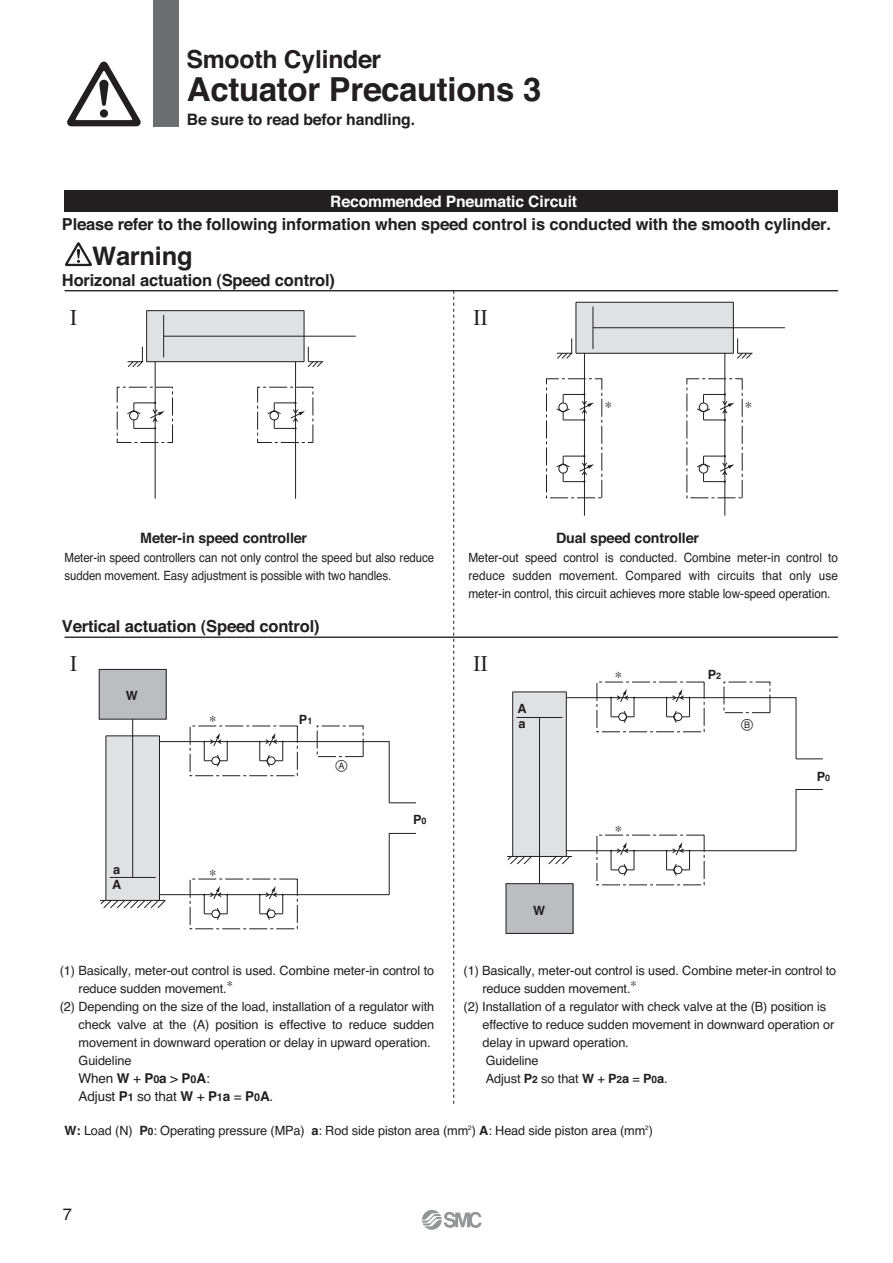
<style>
.page{position:relative;width:893px;height:1263px;background:#fff}
.page>*{position:absolute;margin:0;border:0;box-sizing:border-box;transform-origin:0 0}
.t1{font:700 33px "Helvetica";letter-spacing:-.01em;color:#231f20}
.t2{font:700 25.5px "Helvetica";letter-spacing:-.01em;color:#231f20}
.t3{font:700 24.75px "Helvetica";letter-spacing:-.01em;color:#231f20}
.t4{font:22.5px "Times New Roman";color:#231f20}
.t5{font:700 16.5px "Helvetica";letter-spacing:-.01em;color:#231f20}
.t6{font:16.5px "Helvetica";color:#231f20}
.t7{font:700 15.75px "Helvetica";letter-spacing:-.01em;color:#fff}
.t8{font:700 15.75px "Helvetica";letter-spacing:-.01em;color:#231f20}
.t9{font:700 14.25px "Helvetica";letter-spacing:-.01em;color:#231f20}
.t10{font:13.5px/18px "Helvetica";letter-spacing:-.01em;color:#231f20}
.t11{font:12.75px "Helvetica";letter-spacing:-.01em;color:#231f20}
.t12{font:12.75px/18px "Helvetica";letter-spacing:-.01em;color:#231f20;text-align:justify;scale:.93 1}
.t13{font:12.75px/18px "Helvetica";letter-spacing:-.01em;color:#231f20;scale:.9 1}
.t14{font:700 12.75px "Helvetica";color:#231f20}
.t15{font:12px "European Pi Three";color:#231f20}
.s1{font-size:9px}
.s2{font-family:"Helvetica";font-size:9px}
.s3{font-weight:700}
.s4{font-weight:700;font-size:10.8px}
.s5{font-weight:700;font-size:10.2px}
</style>
<div class="page">
<div style="left:506px;top:884px;width:67px;height:49px;background:#bbbdc0"></div>
<div style="left:99px;top:669px;width:67px;height:50px;background:#bbbdc0"></div>
<div style="left:106px;top:736px;width:53px;height:164px;background:#e0e1e2"></div>
<div style="left:512px;top:692px;width:54px;height:164px;background:#e0e1e2"></div>
<div style="left:576px;top:302px;width:157px;height:51px;background:#e0e1e2"></div>
<div style="left:147px;top:311px;width:157px;height:51px;background:#e0e1e2"></div>
<div style="left:153px;top:0;width:26px;height:126px;background:#6d6e70"></div>
<svg style="left:453px;top:291px;width:1px;height:813px"></svg>
<div style="left:65px;top:191px;width:773px;height:21px;background:#231f20"></div>
<svg style="left:67px;top:62px;width:74px;height:64px"></svg>
<svg style="left:65px;top:242px;width:27px;height:24px"></svg>
<hr style="left:147px;top:361px;width:157px;height:1px;background:#231f20">
<hr style="left:147px;top:310px;width:157px;height:1px;background:#231f20">
<hr style="left:164px;top:336px;width:192px;height:1px;background:#231f20">
<hr style="left:304px;top:311px;width:1px;height:51px;background:#231f20">
<hr style="left:146px;top:311px;width:1px;height:51px;background:#231f20">
<hr style="left:163px;top:315px;width:1px;height:42px;background:#231f20">
<div style="left:117px;top:387px;width:56px;height:56px;border:1px dashed #231f20"></div>
<hr style="left:155px;top:442px;width:1px;height:57px;background:#231f20">
<div style="left:257px;top:387px;width:56px;height:56px;border:1px dashed #231f20"></div>
<hr style="left:295px;top:442px;width:1px;height:57px;background:#231f20">
<svg style="left:127px;top:347px;width:38px;height:95px"></svg>
<svg style="left:267px;top:347px;width:56px;height:95px"></svg>
<hr style="left:576px;top:353px;width:157px;height:1px;background:#231f20">
<hr style="left:576px;top:302px;width:157px;height:1px;background:#231f20">
<hr style="left:593px;top:327px;width:192px;height:1px;background:#231f20">
<hr style="left:733px;top:302px;width:1px;height:51px;background:#231f20">
<hr style="left:575px;top:302px;width:1px;height:51px;background:#231f20">
<hr style="left:592px;top:306px;width:1px;height:43px;background:#231f20">
<div style="left:546px;top:378px;width:56px;height:120px;border:1px dashed #231f20"></div>
<hr style="left:584px;top:471px;width:1px;height:45px;background:#231f20">
<svg style="left:556px;top:455px;width:38px;height:28px"></svg>
<svg style="left:556px;top:338px;width:38px;height:83px"></svg>
<hr style="left:584px;top:420px;width:1px;height:36px;background:#231f20">
<hr style="left:724px;top:471px;width:1px;height:45px;background:#231f20">
<svg style="left:697px;top:455px;width:37px;height:28px"></svg>
<hr style="left:724px;top:420px;width:1px;height:36px;background:#231f20">
<hr style="left:159px;top:741px;width:31px;height:1px;background:#231f20">
<hr style="left:159px;top:736px;width:1px;height:164px;background:#231f20">
<hr style="left:132px;top:719px;width:1px;height:158px;background:#231f20">
<hr style="left:106px;top:736px;width:1px;height:164px;background:#231f20">
<hr style="left:159px;top:894px;width:31px;height:1px;background:#231f20">
<hr style="left:106px;top:736px;width:53px;height:1px;background:#231f20">
<hr style="left:110px;top:877px;width:46px;height:1px;background:#231f20">
<div style="left:99px;top:669px;width:67px;height:50px;border:1px solid #231f20"></div>
<svg style="left:100px;top:900px;width:66px;height:9px"></svg>
<hr style="left:566px;top:697px;width:31px;height:1px;background:#231f20">
<hr style="left:566px;top:692px;width:1px;height:164px;background:#231f20">
<hr style="left:539px;top:717px;width:1px;height:167px;background:#231f20">
<hr style="left:512px;top:692px;width:1px;height:164px;background:#231f20">
<hr style="left:566px;top:850px;width:31px;height:1px;background:#231f20">
<hr style="left:507px;top:856px;width:65px;height:1px;background:#231f20">
<hr style="left:512px;top:692px;width:54px;height:1px;background:#231f20">
<hr style="left:516px;top:717px;width:46px;height:1px;background:#231f20">
<div style="left:505px;top:883px;width:68px;height:51px;border:1px solid #231f20"></div>
<svg style="left:548px;top:857px;width:22px;height:8px"></svg>
<svg style="left:507px;top:857px;width:25px;height:8px"></svg>
<hr style="left:65px;top:290px;width:773px;height:1px;background:#231f20">
<hr style="left:65px;top:637px;width:773px;height:1px;background:#231f20">
<svg style="left:422px;top:1209px;width:59px;height:21px"></svg>
<svg style="left:696px;top:338px;width:56px;height:83px"></svg>
<svg style="left:189px;top:725px;width:227px;height:204px"></svg>
<svg style="left:596px;top:681px;width:227px;height:204px"></svg>
<h3 class="t3" style="left:187px;top:50px;width:196px">Smooth Cylinder</h3>
<h1 class="t1" style="left:187px;top:78px;width:356px">Actuator Precautions 3</h1>
<p class="t8" style="left:187px;top:114px;width:230px">Be sure to read befor handling.</p>
<p class="t7" style="left:330px;top:196px;width:248px">Recommended Pneumatic Circuit</p>
<p class="t5" style="left:62px;top:218px;width:770px">Please refer to the following information when speed control is conducted with the smooth cylinder.</p>
<h2 class="t2" style="left:92px;top:247px;width:102px">Warning</h2>
<p class="t5" style="left:62px;top:274px;width:275px">Horizonal actuation (Speed control)</p>
<h3 class="t4" style="left:70px;top:304px;width:9px">I</h3>
<h3 class="t4" style="left:473px;top:304px;width:16px">II</h3>
<p class="t9" style="left:140px;top:533px;width:168px">Meter-in speed controller</p>
<p class="t9" style="left:556px;top:533px;width:144px">Dual speed controller</p>
<p class="t13" style="left:65px;top:550px;width:412px">Meter-in speed controllers can not only control the speed but also reduce sudden movement. Easy adjustment is possible with two handles.</p>
<p class="t5" style="left:62px;top:621px;width:259px">Vertical actuation (Speed control)</p>
<h3 class="t4" style="left:70px;top:650px;width:9px">I</h3>
<p class="t14" style="left:126px;top:691px;width:14px">W</p>
<p class="t14" style="left:113px;top:865px;width:9px">a</p>
<p class="t14" style="left:112px;top:880px;width:11px">A</p>
<p class="t14" style="left:299px;top:715px;width:15px">P<span class="s1">1</span></p>
<p class="t15" style="left:335px;top:757px;width:13px">-<span class="s2">A</span></p>
<p class="t14" style="left:413px;top:815px;width:15px">P<span class="s1">0</span></p>
<p class="t12" style="left:468px;top:550px;width:399px">Meter-out speed control is conducted. Combine meter-in control to reduce sudden movement. Compared with circuits that only use meter-in control, this circuit achieves more stable low-speed operation.</p>
<h3 class="t4" style="left:473px;top:650px;width:16px">II</h3>
<p class="t14" style="left:517px;top:704px;width:11px">A</p>
<p class="t14" style="left:518px;top:719px;width:9px">a</p>
<p class="t14" style="left:533px;top:906px;width:14px">W</p>
<p class="t14" style="left:707px;top:670px;width:15px">P<span class="s1">2</span></p>
<p class="t15" style="left:741px;top:716px;width:13px">-<span class="s2">B</span></p>
<p class="t14" style="left:816px;top:772px;width:15px">P<span class="s1">0</span></p>
<p class="t11" style="left:60px;top:966px;width:376px">(1) Basically, meter-out control is used. Combine meter-in control to</p>
<p class="t11" style="left:79px;top:984px;width:156px">reduce sudden movement.∗</p>
<p class="t11" style="left:60px;top:1002px;width:376px">(2) Depending on the size of the load, installation of a regulator with</p>
<p class="t11" style="left:79px;top:1020px;width:357px">check valve at the (A) position is effective to reduce sudden</p>
<p class="t11" style="left:79px;top:1038px;width:353px">movement in downward operation or delay in upward operation.</p>
<p class="t11" style="left:79px;top:1056px;width:54px">Guideline</p>
<p class="t10" style="left:79px;top:1071px;width:196px">When <span class="s3">W</span> + <span class="s3">P</span><span class="s4">0</span><span class="s3">a</span> &gt; <span class="s3">P</span><span class="s4">0</span><span class="s3">A</span>:<br>Adjust <span class="s3">P</span><span class="s4">1</span> so that <span class="s3">W</span> + <span class="s3">P</span><span class="s4">1</span><span class="s3">a</span> = <span class="s3">P</span><span class="s4">0</span><span class="s3">A</span>.</p>
<p class="t11" style="left:463px;top:966px;width:374px">(1) Basically, meter-out control is used. Combine meter-in control to</p>
<p class="t11" style="left:482px;top:984px;width:156px">reduce sudden movement.∗</p>
<p class="t11" style="left:463px;top:1002px;width:364px">(2) Installation of a regulator with check valve at the (B) position is</p>
<p class="t11" style="left:482px;top:1020px;width:353px">effective to reduce sudden movement in downward operation or</p>
<p class="t11" style="left:482px;top:1038px;width:148px">delay in upward operation.</p>
<p class="t11" style="left:486px;top:1056px;width:54px">Guideline</p>
<p class="t11" style="left:486px;top:1074px;width:183px">Adjust <span class="s3">P</span><span class="s5">2</span> so that <span class="s3">W</span> + <span class="s3">P</span><span class="s5">2</span><span class="s3">a</span> = <span class="s3">P</span><span class="s5">0</span><span class="s3">a</span>.</p>
<p class="t11" style="left:65px;top:1126px;width:590px"><span class="s3">W:</span> Load (N) <span class="s3">P</span><span class="s5">0</span>: Operating pressure (MPa) <span class="s3">a</span>: Rod side piston area (mm<sup>2</sup>) <span class="s3">A</span>: Head side piston area (mm<sup>2</sup>)</p>
<p class="t6" style="left:63px;top:1208px;width:11px">7</p>
</div>
